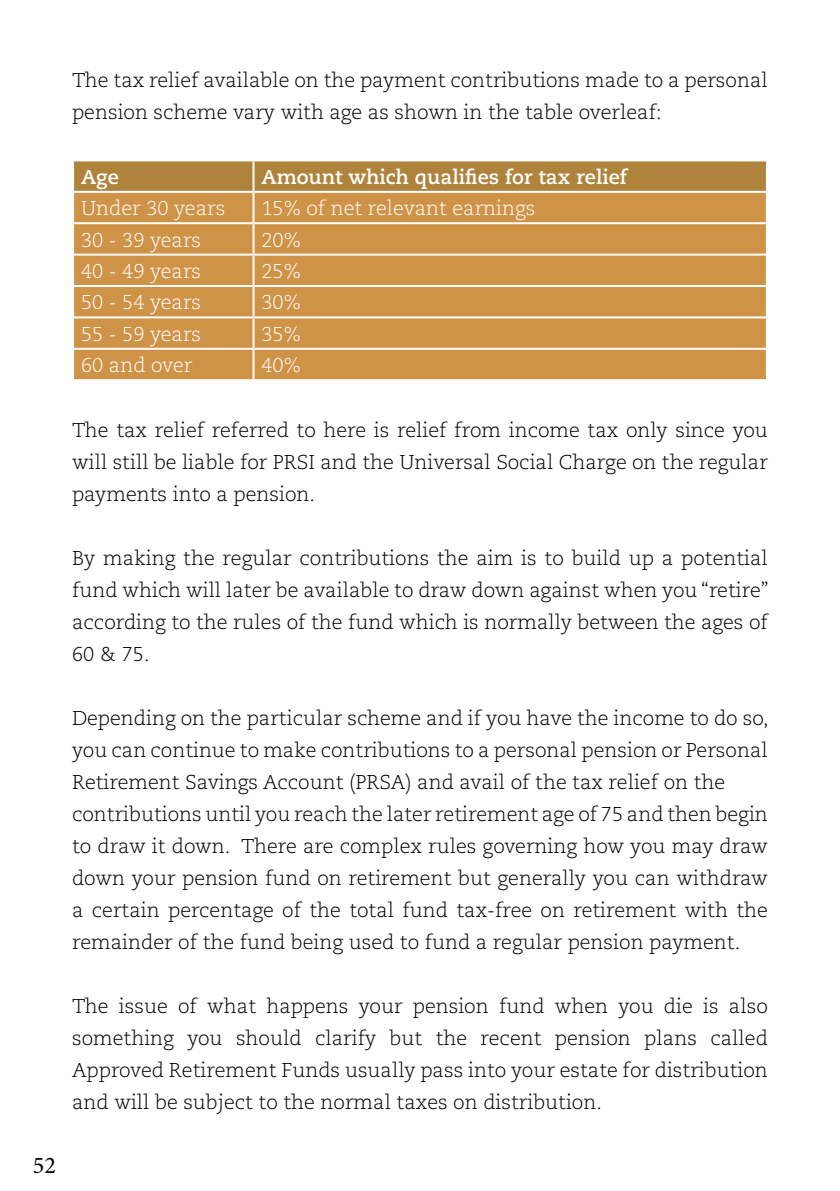
<style>
.page{position:relative;width:840px;height:1191px;background:#fff}
.page>*{position:absolute;margin:0;border:0;box-sizing:border-box;transform-origin:0 0}
.t1{font:24px "Minion Pro";color:#000}
.t2{font:300 20px/32px "Caecilia LT Std";color:#000;text-align:justify}
.t3{font:300 20px "Caecilia LT Std";color:#fff}
.t4{font:700 20px "Caecilia LT Std";color:#fff}
</style>
<div class="page">
<div style="left:74px;top:161px;width:691px;height:30px;background:#af833b"></div>
<div style="left:74px;top:193px;width:691px;height:186px;background:#cf9348"></div>
<hr style="left:252px;top:161px;width:2px;height:30px;background:#fff">
<hr style="left:252px;top:193px;width:2px;height:29px;background:#fff">
<hr style="left:72px;top:222px;width:181px;height:2px;background:#fff">
<hr style="left:253px;top:222px;width:514px;height:2px;background:#fff">
<hr style="left:252px;top:224px;width:2px;height:30px;background:#fff">
<hr style="left:72px;top:254px;width:181px;height:2px;background:#fff">
<hr style="left:253px;top:254px;width:514px;height:2px;background:#fff">
<hr style="left:252px;top:256px;width:2px;height:29px;background:#fff">
<hr style="left:72px;top:285px;width:181px;height:2px;background:#fff">
<hr style="left:253px;top:285px;width:514px;height:2px;background:#fff">
<hr style="left:252px;top:287px;width:2px;height:29px;background:#fff">
<hr style="left:72px;top:316px;width:181px;height:2px;background:#fff">
<hr style="left:253px;top:316px;width:514px;height:2px;background:#fff">
<hr style="left:252px;top:318px;width:2px;height:30px;background:#fff">
<hr style="left:72px;top:348px;width:181px;height:2px;background:#fff">
<hr style="left:253px;top:348px;width:514px;height:2px;background:#fff">
<hr style="left:252px;top:350px;width:2px;height:29px;background:#fff">
<p class="t2" style="left:72px;top:65px;width:697px">The tax relief available on the payment contributions made to a personal pension scheme vary with age as shown in the table overleaf:</p>
<p class="t4" style="left:81px;top:165px;width:39px">Age</p>
<p class="t4" style="left:261px;top:165px;width:366px">Amount which qualifies for tax relief</p>
<p class="t3" style="left:81px;top:197px;width:146px">Under 30 years</p>
<p class="t3" style="left:261px;top:197px;width:275px">15% of net relevant earnings</p>
<p class="t3" style="left:81px;top:228px;width:122px">30 - 39 years</p>
<p class="t3" style="left:261px;top:228px;width:41px">20%</p>
<p class="t3" style="left:81px;top:260px;width:122px">40 - 49 years</p>
<p class="t3" style="left:261px;top:260px;width:41px">25%</p>
<p class="t3" style="left:81px;top:291px;width:122px">50 - 54 years</p>
<p class="t3" style="left:261px;top:291px;width:41px">30%</p>
<p class="t3" style="left:81px;top:323px;width:122px">55 - 59 years</p>
<p class="t3" style="left:261px;top:323px;width:41px">35%</p>
<p class="t3" style="left:81px;top:354px;width:113px">60 and over</p>
<p class="t3" style="left:261px;top:354px;width:41px">40%</p>
<p class="t2" style="left:72px;top:415px;width:697px">The tax relief referred to here is relief from income tax only since you will still be liable for PRSI and the Universal Social Charge on the regular payments into a pension.</p>
<p class="t2" style="left:72px;top:543px;width:697px">By making the regular contributions the aim is to build up a potential fund which will later be available to draw down against when you “retire” according to the rules of the fund which is normally between the ages of 60 &amp; 75.</p>
<p class="t2" style="left:72px;top:703px;width:697px;text-align:left">Depending on the particular scheme and if you have the income to do so, you can continue to make contributions to a personal pension or Personal Retirement Savings Account (PRSA) and avail of the tax relief on the contributions until you reach the later retirement age of 75 and then begin to draw it down. There are complex rules governing how you may draw down your pension fund on retirement but generally you can withdraw a certain percentage of the total fund tax-free on retirement with the remainder of the fund being used to fund a regular pension payment.</p>
<p class="t2" style="left:72px;top:991px;width:697px">The issue of what happens your pension fund when you die is also something you should clarify but the recent pension plans called Approved Retirement Funds usually pass into your estate for distribution and will be subject to the normal taxes on distribution.</p>
<p class="t1" style="left:33px;top:1149px;width:25px">52</p>
</div>
